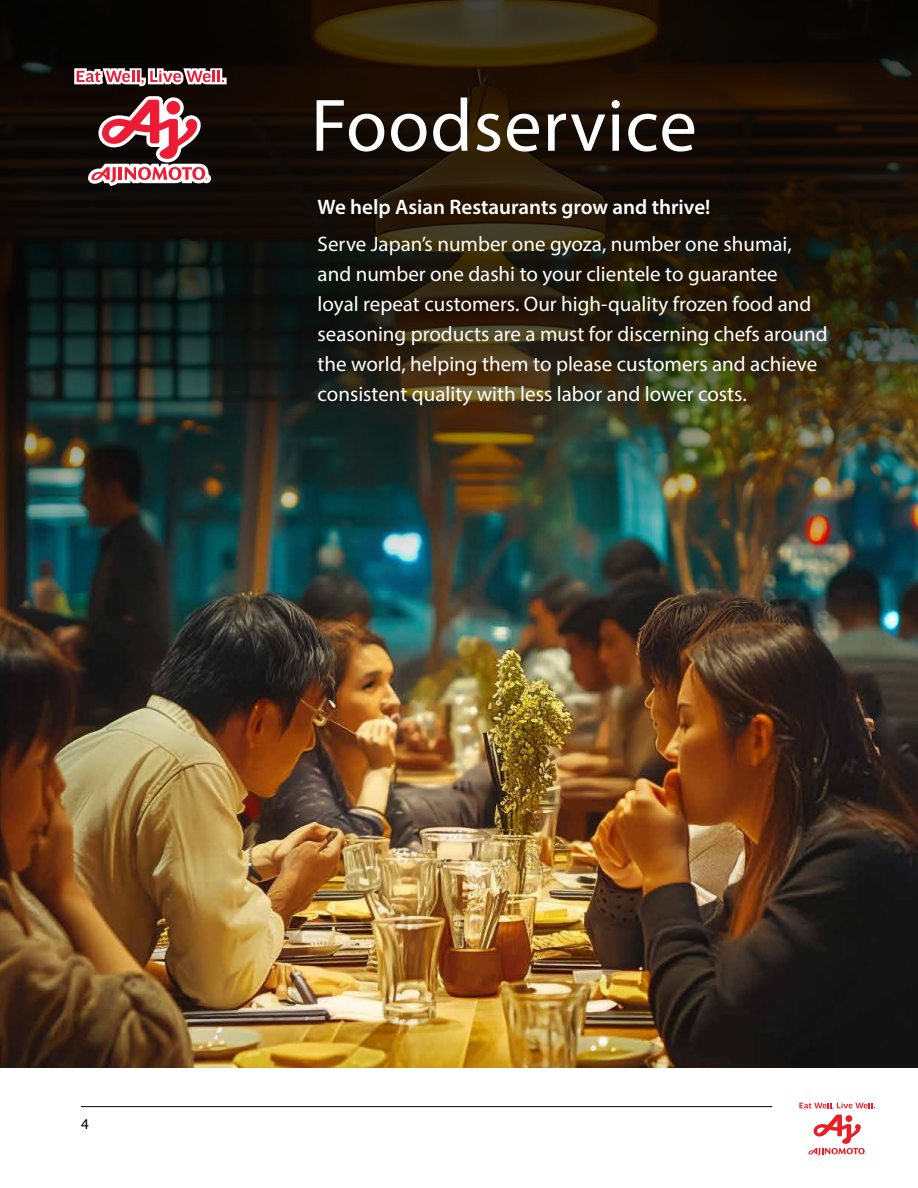
<style>
.page{position:relative;width:918px;height:1188px;background:#fff}
.page>*{position:absolute;margin:0;border:0;box-sizing:border-box;transform-origin:0 0}
.t1{font:75px "Myriad Variable Concept";letter-spacing:.01em;color:#fff}
.t2{font:21px/30px "Myriad Pro";color:#fff}
.t3{font:600 21px "Myriad Pro";color:#fff}
.t4{font:15px "Myriad Pro";color:#000}
</style>
<div class="page">
<svg style="left:799px;top:1102px;width:76px;height:54px"></svg>
<hr style="left:81px;top:1106px;width:691px;height:1px;background:#000">
<img style="left:0;top:770px;width:918px;height:297px">
<img style="left:0;top:0;width:918px;height:770px">
<svg style="left:74px;top:68px;width:153px;height:18px"></svg>
<svg style="left:87px;top:96px;width:124px;height:90px"></svg>
<h1 class="t1" style="left:311px;top:82px;width:388px">Foodservice</h1>
<p class="t3" style="left:318px;top:193px;width:394px">We help Asian Restaurants grow and thrive!</p>
<p class="t2" style="left:318px;top:228px;width:511px">Serve Japan’s number one gyoza, number one shumai, and number one dashi to your clientele to guarantee<br>loyal repeat customers. Our high-quality frozen food and seasoning products are a must for discerning chefs around the world, helping them to please customers and achieve consistent quality with less labor and lower costs.</p>
<p class="t4" style="left:81px;top:1115px;width:9px">4</p>
</div>
